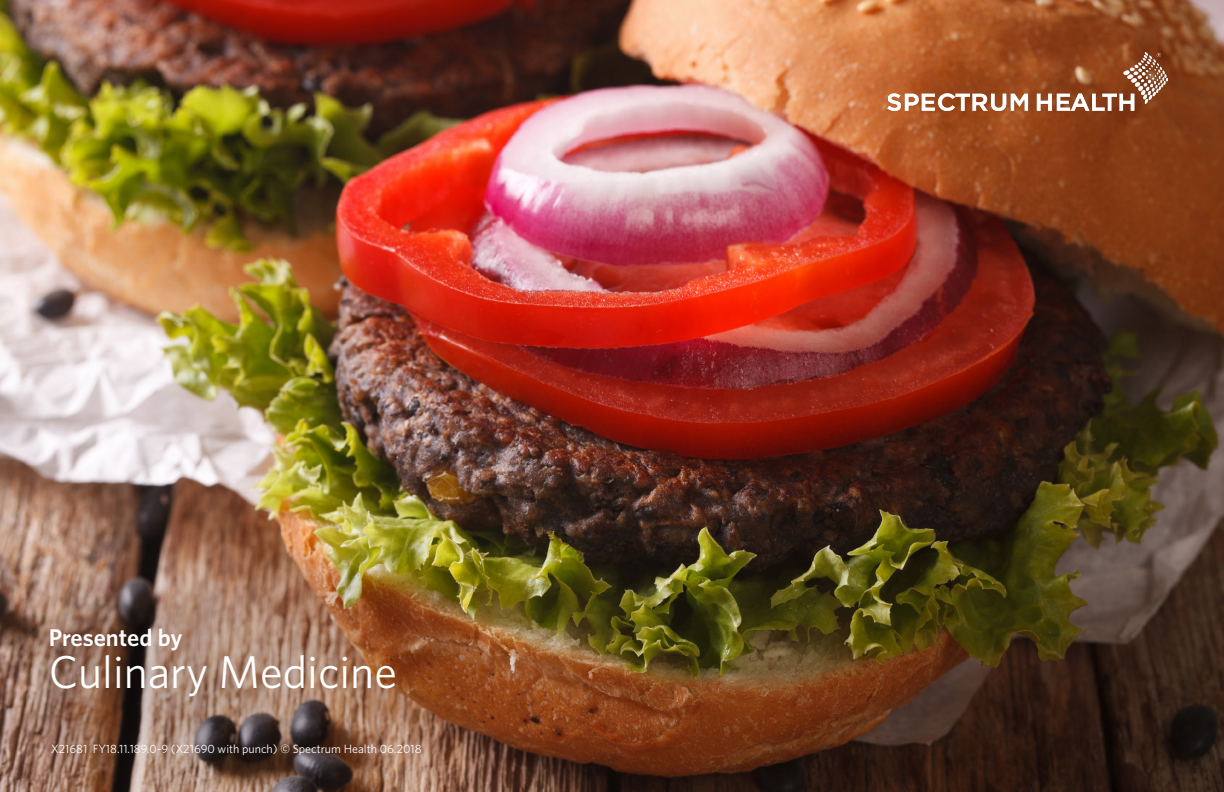
<style>
.page{position:relative;width:1224px;height:792px;background:#fff}
.page>*{position:absolute;margin:0;border:0;box-sizing:border-box;transform-origin:0 0}
.t1{font:46px "Whitney";color:#fff}
.t2{font:600 24.2px "Whitney";color:#fff}
.t3{font:12px "Whitney";color:#fff}
</style>
<div class="page">
<img style="left:0;top:0;width:1224px;height:792px">
<img style="left:0;top:534px;width:504px;height:258px">
<img style="left:887px;top:52px;width:281px;height:58px">
<p class="t2" style="left:49px;top:621px;width:135px">Presented by</p>
<p class="t1" style="left:49px;top:641px;width:350px">Culinary Medicine</p>
<p class="t3" style="left:51px;top:740px;width:372px">X21681 FY18.11.189.0-9 (X21690 with punch) © Spectrum Health 06.2018</p>
</div>
